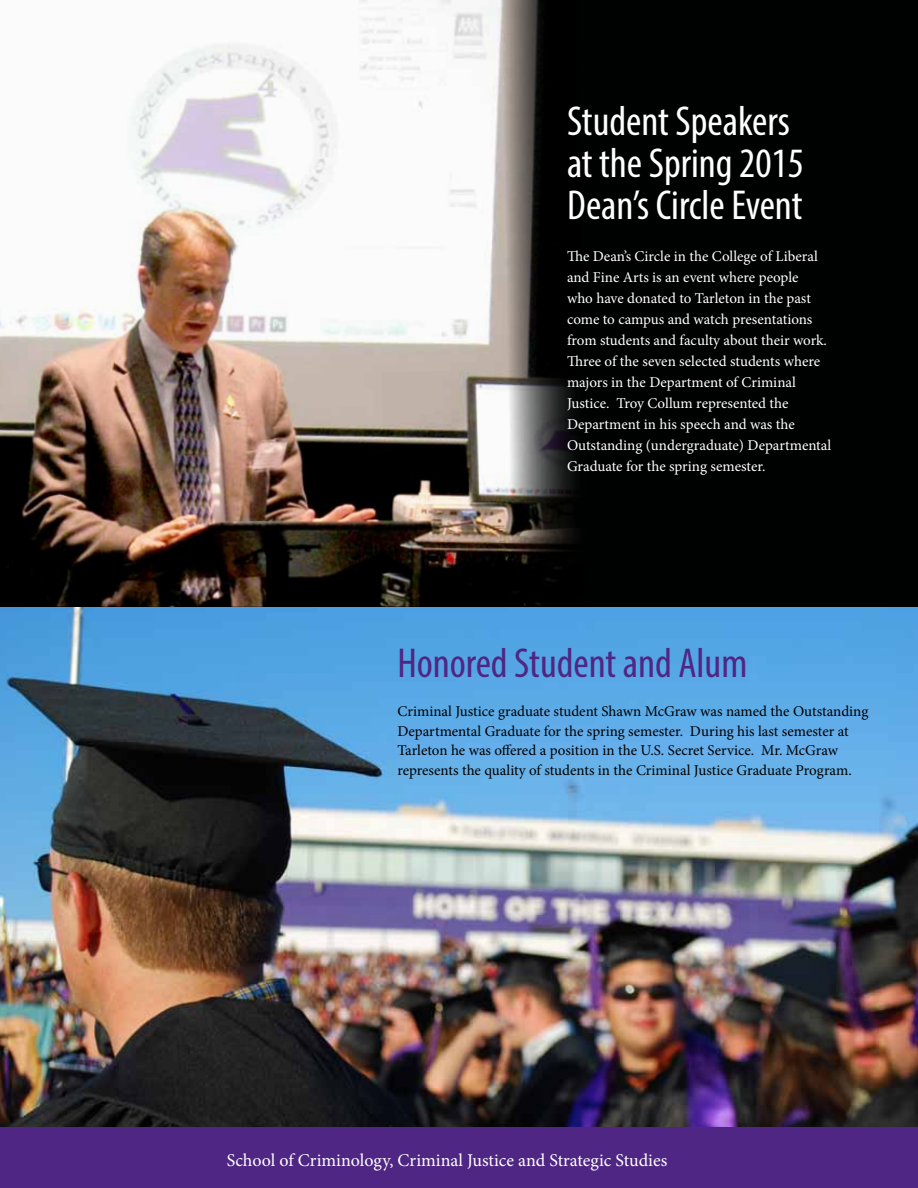
<style>
.page{position:relative;width:918px;height:1188px;background:#fff}
.page>*{position:absolute;margin:0;border:0;box-sizing:border-box;transform-origin:0 0}
.t1{font:condensed 42px/42px "Myriad Pro";color:#fff}
.t2{font:condensed 42px "Myriad Pro";color:#4f2683}
.t3{font:18px "Minion Pro";color:#fff}
.t4{font:15px/21px "Minion Pro";color:#fff}
.t5{font:15px/19.5px "Minion Pro";color:#000}
</style>
<div class="page">
<img style="left:0;top:607px;width:917px;height:521px">
<div style="left:0;top:0;width:918px;height:607px;background:#000101"></div>
<div style="left:0;top:1128px;width:918px;height:60px;background:#4f2683"></div>
<img style="left:0;top:0;width:574px;height:607px">
<h1 class="t1" style="left:567px;top:100px;width:239px">Student Speakers at the Spring 2015<br>Dean’s Circle Event</h1>
<p class="t4" style="left:567px;top:246px;width:266px">The Dean’s Circle in the College of Liberal and Fine Arts is an event where people<br>who have donated to Tarleton in the past come to campus and watch presentations from students and faculty about their work.<br>Three of the seven selected students where majors in the Department of Criminal Justice. Troy Collum represented the Department in his speech and was the Outstanding (undergraduate) Departmental Graduate for the spring semester.</p>
<h1 class="t2" style="left:397px;top:638px;width:351px">Honored Student and Alum</h1>
<p class="t5" style="left:397px;top:702px;width:472px">Criminal Justice graduate student Shawn McGraw was named the Outstanding Departmental Graduate for the spring semester. During his last semester at Tarleton he was offered a position in the U.S. Secret Service. Mr. McGraw represents the quality of students in the Criminal Justice Graduate Program.</p>
<p class="t3" style="left:227px;top:1148px;width:442px">School of Criminology, Criminal Justice and Strategic Studies</p>
</div>
